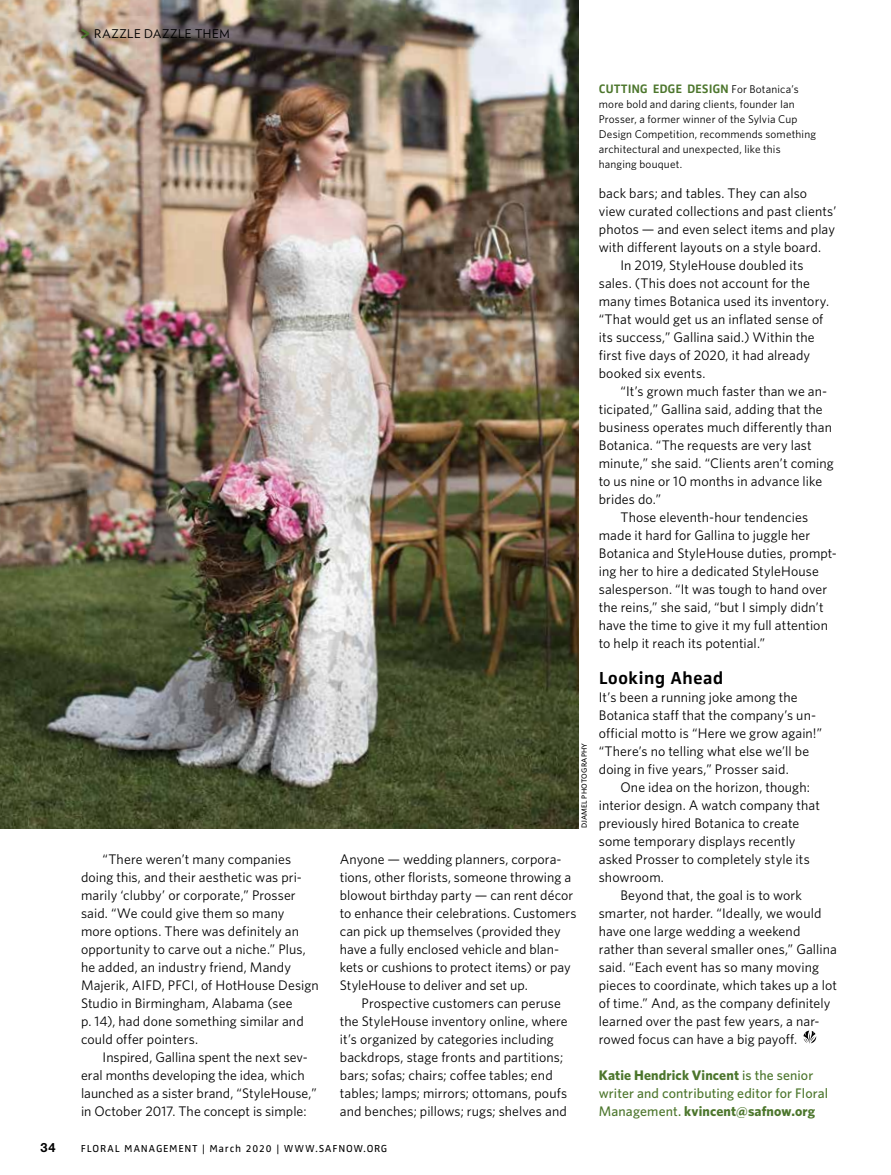
<style>
.page{position:relative;width:891px;height:1175px;background:#fff}
.page>*{position:absolute;margin:0;border:0;box-sizing:border-box;transform-origin:0 0}
.t1{font:700 18px "Zwo Corr Pro";letter-spacing:-.005em;color:#000}
.p_noindent{font:13.8px/18px "Whitney";letter-spacing:.005em;color:#000}
.p_bio{font:500 13.8px/18px "Whitney";letter-spacing:.005em;color:#4c762c}
.p_caption{font:700 12.75px "Zwo Corr Pro";letter-spacing:-.015em;color:#4c762c}
.t2{font:700 12.75px "Helvetica Neue LT Std";color:#000}
.h1_eyebrow{font:12px "Verlag";letter-spacing:.045em;color:#000}
.p_caption-2{font:11.25px/15px "Whitney";letter-spacing:.015em;color:#000}
.t3{font:10.5px "Zwo Corr Pro";letter-spacing:.055em;color:#000}
.p_credit{font:500 7.5px "Whitney";letter-spacing:.03em;color:#000}
.s1{font-family:"Helvetica Rounded LT Std";font-weight:900;font-size:18.75px;color:#4c762c}
.s2{font-family:"Whitney";font-weight:400;font-size:11.25px;color:#000}
.s3{font-weight:700}
</style>
<div class="page">
<svg style="left:803px;top:1030px;width:13px;height:13px"></svg>
<img style="left:0;top:0;width:578px;height:828px">
<p class="h1_eyebrow" style="left:81px;top:25px;width:150px"><span class="s1">&gt;</span> RAZZLE DAZZLE THEM</p>
<p class="p_noindent" style="left:81px;top:850px;width:239px;text-indent:22px">“There weren’t many companies doing this, and their aesthetic was pri&shy;marily ‘clubby’ or corporate,” Prosser said. “We could give them so many<br>more options. There was definitely an opportunity to carve out a niche.” Plus, he added, an industry friend, Mandy Majerik, AIFD, PFCI, of HotHouse Design Studio in Birmingham, Alabama (see<br>p. 14), had done something similar and could offer pointers.</p>
<p class="p_noindent" style="left:81px;top:1048px;width:237px;text-indent:22px">Inspired, Gallina spent the next sev&shy;eral months developing the idea, which launched as a sister brand, “StyleHouse,” in October 2017. The concept is simple:</p>
<p class="p_credit" style="left:579px;top:828px;width:87px;rotate:-90deg">DJAMEL PHOTOGRAPHY</p>
<p class="p_noindent" style="left:340px;top:850px;width:238px">Anyone — wedding planners, corpora&shy;tions, other florists, someone throwing a blowout birthday party — can rent décor to enhance their celebrations. Customers can pick up themselves (provided they have a fully enclosed vehicle and blan&shy;kets or cushions to protect items) or pay StyleHouse to deliver and set up.</p>
<p class="p_noindent" style="left:340px;top:994px;width:229px;text-indent:22px">Prospective customers can peruse the StyleHouse inventory online, where it’s organized by categories including backdrops, stage fronts and partitions; bars; sofas; chairs; coffee tables; end tables; lamps; mirrors; ottomans, poufs and benches; pillows; rugs; shelves and</p>
<p class="t2" style="left:40px;top:1140px;width:17px">34</p>
<p class="t3" style="left:81px;top:1141px;width:308px">FLORAL MANAGEMENT | March 2020 | WWW.SAFNOW.ORG</p>
<p class="p_caption" style="left:599px;top:79px;width:201px">CUTTING EDGE DESIGN <span class="s2">For Botanica’s</span></p>
<p class="p_caption-2" style="left:599px;top:97px;width:219px">more bold and daring clients, founder Ian Prosser, a former winner of the Sylvia Cup Design Competition, recommends something architectural and unexpected, like this hanging bouquet.</p>
<p class="p_noindent" style="left:599px;top:184px;width:239px">back bars; and tables. They can also view curated collections and past clients’ photos — and even select items and play with different layouts on a style board.</p>
<p class="p_noindent" style="left:599px;top:256px;width:232px;text-indent:22px">In 2019, StyleHouse doubled its sales. (This does not account for the many times Botanica used its inventory. “That would get us an inflated sense of its success,” Gallina said.) Within the first five days of 2020, it had already booked six events.</p>
<p class="p_noindent" style="left:599px;top:382px;width:236px;text-indent:22px">“It’s grown much faster than we an&shy;ticipated,” Gallina said, adding that the business operates much differently than Botanica. “The requests are very last minute,” she said. “Clients aren’t coming to us nine or 10 months in advance like brides do.”</p>
<p class="p_noindent" style="left:599px;top:508px;width:240px;text-indent:22px">Those eleventh-hour tendencies made it hard for Gallina to juggle her Botanica and StyleHouse duties, prompt&shy;ing her to hire a dedicated StyleHouse salesperson. “It was tough to hand over the reins,” she said, “but I simply didn’t have the time to give it my full attention to help it reach its potential.”</p>
<p class="t1" style="left:599px;top:664px;width:126px">Looking Ahead</p>
<p class="p_noindent" style="left:599px;top:688px;width:225px">It’s been a running joke among the Botanica staff that the company’s un&shy;official motto is “Here we grow again!” “There’s no telling what else we’ll be doing in five years,” Prosser said.</p>
<p class="p_noindent" style="left:599px;top:778px;width:223px;text-indent:22px">One idea on the horizon, though: interior design. A watch company that previously hired Botanica to create some temporary displays recently asked Prosser to completely style its showroom.</p>
<p class="p_noindent" style="left:599px;top:886px;width:240px;text-indent:22px">Beyond that, the goal is to work smarter, not harder. “Ideally, we would have one large wedding a weekend rather than several smaller ones,” Gallina said. “Each event has so many moving pieces to coordinate, which takes up a lot of time.” And, as the company definitely learned over the past few years, a nar&shy;rowed focus can have a big payoff.</p>
<p class="p_bio" style="left:599px;top:1066px;width:231px"><span class="s3">Katie Hendrick Vincent</span> is the senior writer and contributing editor for Floral<br>Management. <span class="s3">kvincent@safnow.org</span></p>
</div>
